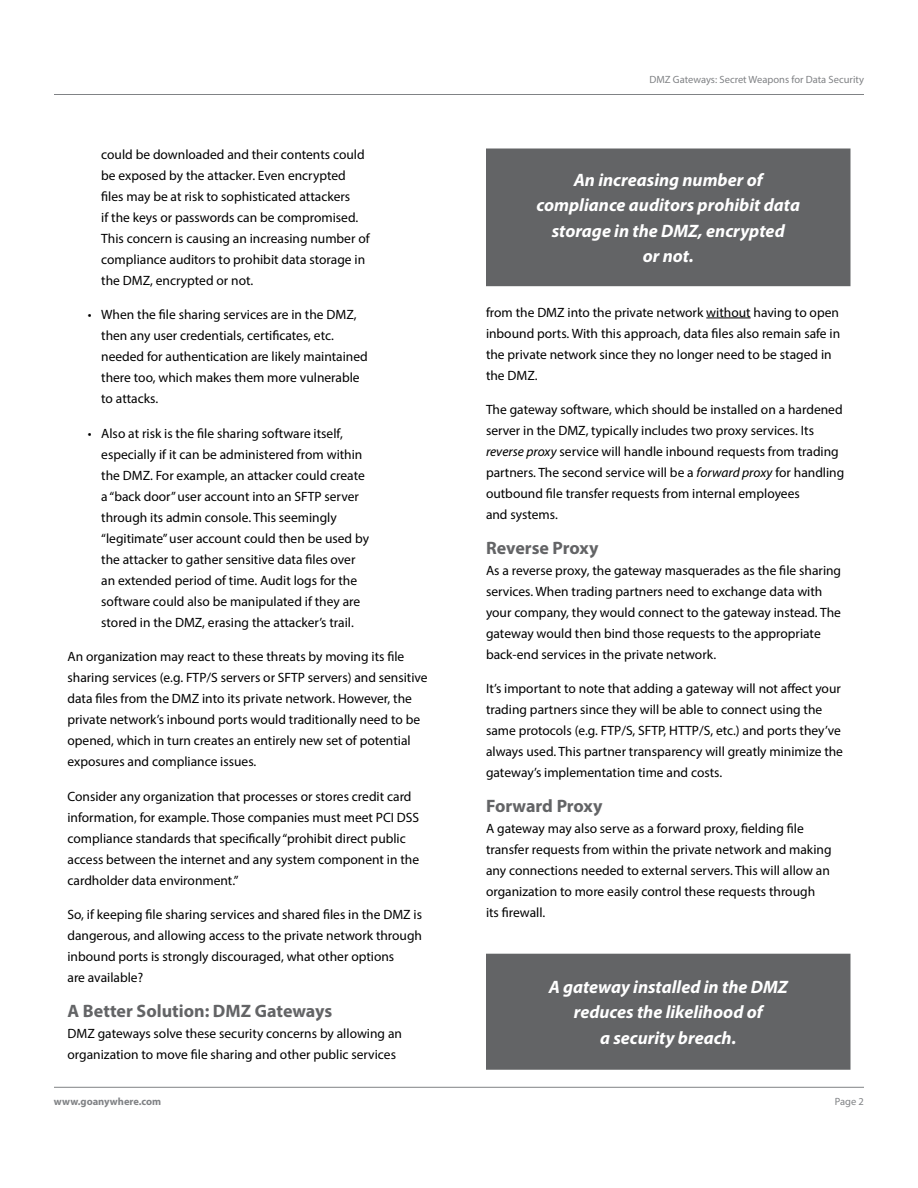
<style>
.page{position:relative;width:918px;height:1188px;background:#fff}
.page>*{position:absolute;margin:0;border:0;box-sizing:border-box;transform-origin:0 0}
.t1{font:italic 700 18px/25.5px "Myriad Pro";color:#fff;text-align:center}
.t2{font:700 18px "Myriad Pro";color:#636466}
.t3{font:13.5px/21px "Myriad Pro";color:#000}
.t4{font:10.5px "Myriad Pro";color:#808285}
.t5{font:700 10.5px "Myriad Pro";color:#808285}
.s1{font-style:italic}
</style>
<div class="page">
<hr style="left:54px;top:1087px;width:810px;height:1px;background:#808285">
<hr style="left:54px;top:94px;width:810px;height:1px;background:#808285">
<hr style="left:706px;top:318px;width:45px;height:1px;background:#000">
<div style="left:487px;top:149px;width:363px;height:136px;background:#636466"></div>
<div style="left:486px;top:148px;width:364px;height:138px;border:2px solid #636466"></div>
<div style="left:487px;top:954px;width:363px;height:115px;background:#636466"></div>
<div style="left:486px;top:954px;width:364px;height:116px;border:2px solid #636466"></div>
<p class="t3" style="left:101px;top:143px;width:270px">could be downloaded and their contents could be exposed by the attacker. Even encrypted files may be at risk to sophisticated attackers<br>if the keys or passwords can be compromised.<br>This concern is causing an increasing number of compliance auditors to prohibit data storage in the DMZ, encrypted or not.</p>
<p class="t3" style="left:101px;top:304px;width:268px;text-indent:-14px">• When the file sharing services are in the DMZ, then any user credentials, certificates, etc. needed for authentication are likely maintained there too, which makes them more vulnerable to attacks.</p>
<p class="t3" style="left:101px;top:422px;width:269px;text-indent:-14px">• Also at risk is the file sharing software itself, especially if it can be administered from within the DMZ. For example, an attacker could create a “back door” user account into an SFTP server through its admin console. This seemingly “legitimate” user account could then be used by the attacker to gather sensitive data files over an extended period of time. Audit logs for the software could also be manipulated if they are stored in the DMZ, erasing the attacker’s trail.</p>
<p class="t3" style="left:68px;top:646px;width:362px">An organization may react to these threats by moving its file sharing services (e.g. FTP/S servers or SFTP servers) and sensitive data files from the DMZ into its private network. However, the private network’s inbound ports would traditionally need to be opened, which in turn creates an entirely new set of potential exposures and compliance issues.</p>
<p class="t3" style="left:68px;top:786px;width:353px">Consider any organization that processes or stores credit card information, for example. Those companies must meet PCI DSS compliance standards that specifically “prohibit direct public access between the internet and any system component in the cardholder data environment.”</p>
<p class="t3" style="left:68px;top:904px;width:356px">So, if keeping file sharing services and shared files in the DMZ is dangerous, and allowing access to the private network through inbound ports is strongly discouraged, what other options<br>are available?</p>
<h1 class="t2" style="left:68px;top:999px;width:266px">A Better Solution: DMZ Gateways</h1>
<p class="t3" style="left:68px;top:1022px;width:336px">DMZ gateways solve these security concerns by allowing an organization to move file sharing and other public services</p>
<p class="t4" style="left:649px;top:73px;width:216px">DMZ Gateways: Secret Weapons for Data Security</p>
<h1 class="t1" style="left:536px;top:166px;width:265px">An increasing number of compliance auditors prohibit data storage in the DMZ, encrypted<br>or not.</h1>
<p class="t3" style="left:486px;top:301px;width:356px">from the DMZ into the private network without having to open inbound ports. With this approach, data files also remain safe in the private network since they no longer need to be staged in the DMZ.</p>
<p class="t3" style="left:486px;top:399px;width:360px">The gateway software, which should be installed on a hardened server in the DMZ, typically includes two proxy services. Its <span class="s1">reverse proxy</span> service will handle inbound requests from trading partners. The second service will be a <span class="s1">forward proxy</span> for handling outbound file transfer requests from internal employees<br>and systems.</p>
<h1 class="t2" style="left:486px;top:536px;width:114px">Reverse Proxy</h1>
<p class="t3" style="left:486px;top:559px;width:357px">As a reverse proxy, the gateway masquerades as the file sharing services. When trading partners need to exchange data with your company, they would connect to the gateway instead. The gateway would then bind those requests to the appropriate back-end services in the private network.</p>
<p class="t3" style="left:486px;top:678px;width:359px">It’s important to note that adding a gateway will not affect your trading partners since they will be able to connect using the same protocols (e.g. FTP/S, SFTP, HTTP/S, etc.) and ports they’ve always used. This partner transparency will greatly minimize the gateway’s implementation time and costs.</p>
<h1 class="t2" style="left:486px;top:794px;width:118px">Forward Proxy</h1>
<p class="t3" style="left:486px;top:817px;width:347px">A gateway may also serve as a forward proxy, fielding file transfer requests from within the private network and making any connections needed to external servers. This will allow an organization to more easily control these requests through<br>its firewall.</p>
<h1 class="t1" style="left:549px;top:974px;width:241px">A gateway installed in the DMZ reduces the likelihood of<br>a security breach.</h1>
<p class="t5" style="left:54px;top:1094px;width:109px">www.goanywhere.com</p>
<p class="t4" style="left:835px;top:1095px;width:31px">Page 2</p>
</div>
